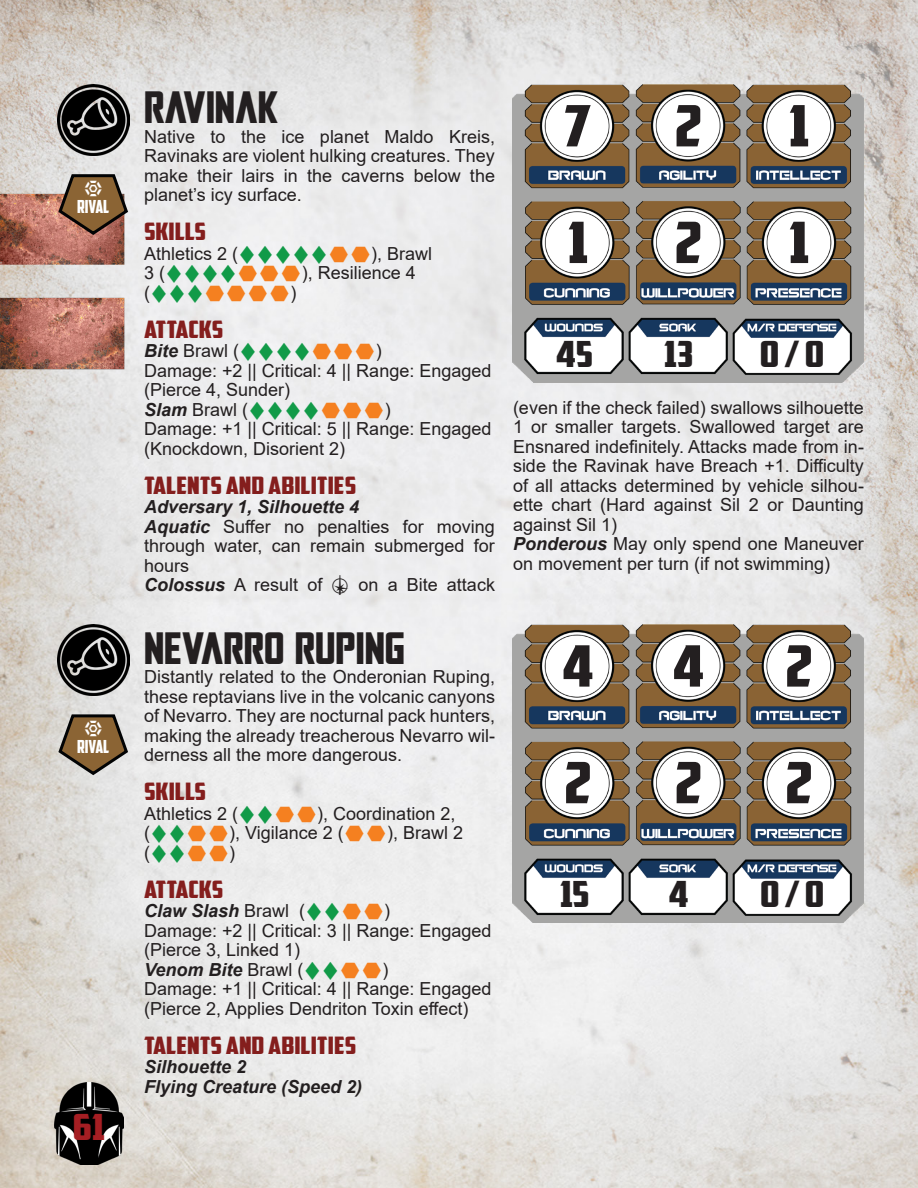
<style>
.page{position:relative;width:918px;height:1188px;background:#fff}
.page>*{position:absolute;margin:0;border:0;box-sizing:border-box;transform-origin:0 0}
.t1{font:57px "American Captain";color:#231f20;scale:1.25 1}
.t2{font:45px "Mandalore";color:#231f20;scale:1.1 1}
.t3{font:36px "American Captain";color:#231f20;scale:1.25 1}
.t4{font:36px "American Captain";color:#a51e23;scale:1.25 1}
.t5{font:24px "American Captain";color:#841e1d;scale:1.25 1}
.t6{font:18px/19.5px "Arial";color:#231f20;text-align:justify}
.t7{font:italic 700 18px "Arial";color:#231f20}
.t8{font:18px "American Captain";color:#fff}
.s1{font-weight:700;font-style:italic}
.s2{font-weight:400;font-style:normal}
</style>
<div class="page">
<img style="left:0;top:0;width:918px;height:1188px">
<img style="left:0;top:148px;width:144px;height:248px">
<img style="left:513px;top:84px;width:351px;height:298px">
<img style="left:513px;top:624px;width:351px;height:299px">
<img style="left:54px;top:1083px;width:70px;height:82px">
<img style="left:58px;top:84px;width:71px;height:72px">
<img style="left:58px;top:624px;width:71px;height:72px">
<div style="left:152px;top:246px;width:217px;height:57px;background:#efeff0"></div>
<div style="left:241px;top:343px;width:133px;height:18px;background:#efeff0"></div>
<div style="left:250px;top:402px;width:133px;height:18px;background:#ededef"></div>
<svg style="left:332px;top:575px;width:17px;height:20px"></svg>
<svg style="left:240px;top:805px;width:75px;height:18px"></svg>
<svg style="left:346px;top:826px;width:39px;height:15px"></svg>
<div style="left:152px;top:825px;width:75px;height:37px;background:#eaeaea"></div>
<svg style="left:307px;top:903px;width:75px;height:18px"></svg>
<svg style="left:306px;top:961px;width:75px;height:18px"></svg>
<svg style="left:57px;top:713px;width:73px;height:65px;background:#9a876e"></svg>
<svg style="left:57px;top:173px;width:73px;height:64px;background:#937156"></svg>
<p class="t8" style="left:77px;top:196px;width:34px">RIVAL</p>
<p class="t8" style="left:77px;top:736px;width:34px">RIVAL</p>
<h3 class="t4" style="left:73px;top:1106px;width:27px">61</h3>
<p class="t2" style="left:144px;top:84px;width:124px">RAVINAK</p>
<p class="t6" style="left:144px;top:127px;width:352px">Native to the ice planet Maldo Kreis, Ravinaks are violent hulking creatures. They make their lairs in the caverns below the planet’s icy surface.</p>
<p class="t5" style="left:144px;top:217px;width:51px">SKILLS</p>
<p class="t6" style="left:144px;top:244px;width:96px">Athletics 2 (</p>
<p class="t6" style="left:371px;top:244px;width:63px">), Brawl</p>
<p class="t6" style="left:144px;top:263px;width:23px">3 (</p>
<p class="t6" style="left:302px;top:263px;width:116px">), Resilience 4</p>
<p class="t6" style="left:144px;top:283px;width:7px">(</p>
<p class="t6" style="left:290px;top:283px;width:7px">)</p>
<p class="t5" style="left:144px;top:315px;width:65px">ATTACKS</p>
<p class="t6" style="left:144px;top:341px;width:97px"><span class="s1">Bite</span> Brawl (</p>
<p class="t6" style="left:376px;top:341px;width:7px">)</p>
<p class="t6" style="left:144px;top:361px;width:349px">Damage: +2 || Critical: 4 || Range: Engaged</p>
<p class="t6" style="left:144px;top:380px;width:148px">(Pierce 4, Sunder)</p>
<p class="t6" style="left:144px;top:400px;width:106px"><span class="s1">Slam</span> Brawl (</p>
<p class="t6" style="left:385px;top:400px;width:7px">)</p>
<p class="t6" style="left:144px;top:419px;width:349px">Damage: +1 || Critical: 5 || Range: Engaged</p>
<p class="t6" style="left:144px;top:439px;width:203px">(Knockdown, Disorient 2)</p>
<p class="t5" style="left:144px;top:471px;width:171px">TALENTS AND ABILITIES</p>
<p class="t7" style="left:144px;top:495px;width:217px">Adversary 1, Silhouette 4</p>
<p class="t6" style="left:144px;top:517px;width:352px"><span class="s1">Aquatic</span> Suffer no penalties for moving through water, can remain submerged for hours</p>
<p class="t6" style="left:144px;top:575px;width:180px"><span class="s1">Colossus</span> A result of</p>
<p class="t6" style="left:359px;top:575px;width:138px">on a Bite attack</p>
<p class="t2" style="left:144px;top:624px;width:239px">NEVARRO RUPING</p>
<p class="t6" style="left:144px;top:667px;width:352px">Distantly related to the Onderonian Ruping, these reptavians live in the volcanic canyons of Nevarro. They are nocturnal pack hunters, making the already treacherous Nevarro wil&shy;derness all the more dangerous.</p>
<p class="t5" style="left:144px;top:777px;width:51px">SKILLS</p>
<p class="t6" style="left:144px;top:803px;width:96px">Athletics 2 (</p>
<p class="t6" style="left:317px;top:803px;width:140px">), Coordination 2,</p>
<p class="t6" style="left:144px;top:823px;width:7px">(</p>
<p class="t6" style="left:229px;top:823px;width:116px">), Vigilance 2 (</p>
<p class="t6" style="left:387px;top:823px;width:78px">), Brawl 2</p>
<p class="t6" style="left:144px;top:842px;width:7px">(</p>
<p class="t6" style="left:229px;top:842px;width:7px">)</p>
<p class="t5" style="left:144px;top:874px;width:65px">ATTACKS</p>
<p class="t7" style="left:144px;top:899px;width:163px">Claw Slash <span class="s2">Brawl (</span></p>
<p class="t6" style="left:384px;top:901px;width:7px">)</p>
<p class="t6" style="left:144px;top:920px;width:349px">Damage: +2 || Critical: 3 || Range: Engaged</p>
<p class="t6" style="left:144px;top:940px;width:158px">(Pierce 3, Linked 1)</p>
<p class="t7" style="left:144px;top:957px;width:161px">Venom Bite <span class="s2">Brawl (</span></p>
<p class="t6" style="left:383px;top:959px;width:7px">)</p>
<p class="t6" style="left:144px;top:979px;width:349px">Damage: +1 || Critical: 4 || Range: Engaged</p>
<p class="t6" style="left:144px;top:998px;width:326px">(Pierce 2, Applies Dendriton Toxin effect)</p>
<p class="t5" style="left:144px;top:1030px;width:171px">TALENTS AND ABILITIES</p>
<p class="t7" style="left:144px;top:1055px;width:104px">Silhouette 2</p>
<p class="t7" style="left:144px;top:1074px;width:220px">Flying Creature (Speed 2)</p>
<p class="t1" style="left:564px;top:92px;width:23px">7</p>
<p class="t1" style="left:674px;top:92px;width:24px">2</p>
<p class="t1" style="left:789px;top:92px;width:18px">1</p>
<p class="t1" style="left:567px;top:208px;width:18px">1</p>
<p class="t1" style="left:674px;top:208px;width:24px">2</p>
<p class="t1" style="left:789px;top:208px;width:18px">1</p>
<p class="t3" style="left:556px;top:332px;width:31px">45</p>
<p class="t3" style="left:664px;top:332px;width:25px">13</p>
<p class="t3" style="left:760px;top:332px;width:53px">0/0</p>
<p class="t6" style="left:513px;top:397px;width:353px">(even if the check failed) swallows silhouette 1 or smaller targets. Swallowed target are Ensnared indefinitely. Attacks made from in&shy;side the Ravinak have Breach +1. Difficulty of all attacks determined by vehicle silhou&shy;ette chart (Hard against Sil 2 or Daunting against Sil 1)</p>
<p class="t6" style="left:513px;top:534px;width:352px"><span class="s1">Ponderous</span> May only spend one Maneuver on movement per turn (if not swimming)</p>
<p class="t1" style="left:562px;top:632px;width:27px">4</p>
<p class="t1" style="left:672px;top:632px;width:27px">4</p>
<p class="t1" style="left:785px;top:632px;width:24px">2</p>
<p class="t1" style="left:564px;top:748px;width:24px">2</p>
<p class="t1" style="left:674px;top:748px;width:24px">2</p>
<p class="t1" style="left:785px;top:748px;width:24px">2</p>
<p class="t3" style="left:560px;top:872px;width:26px">15</p>
<p class="t3" style="left:668px;top:872px;width:18px">4</p>
<p class="t3" style="left:760px;top:872px;width:53px">0/0</p>
</div>
